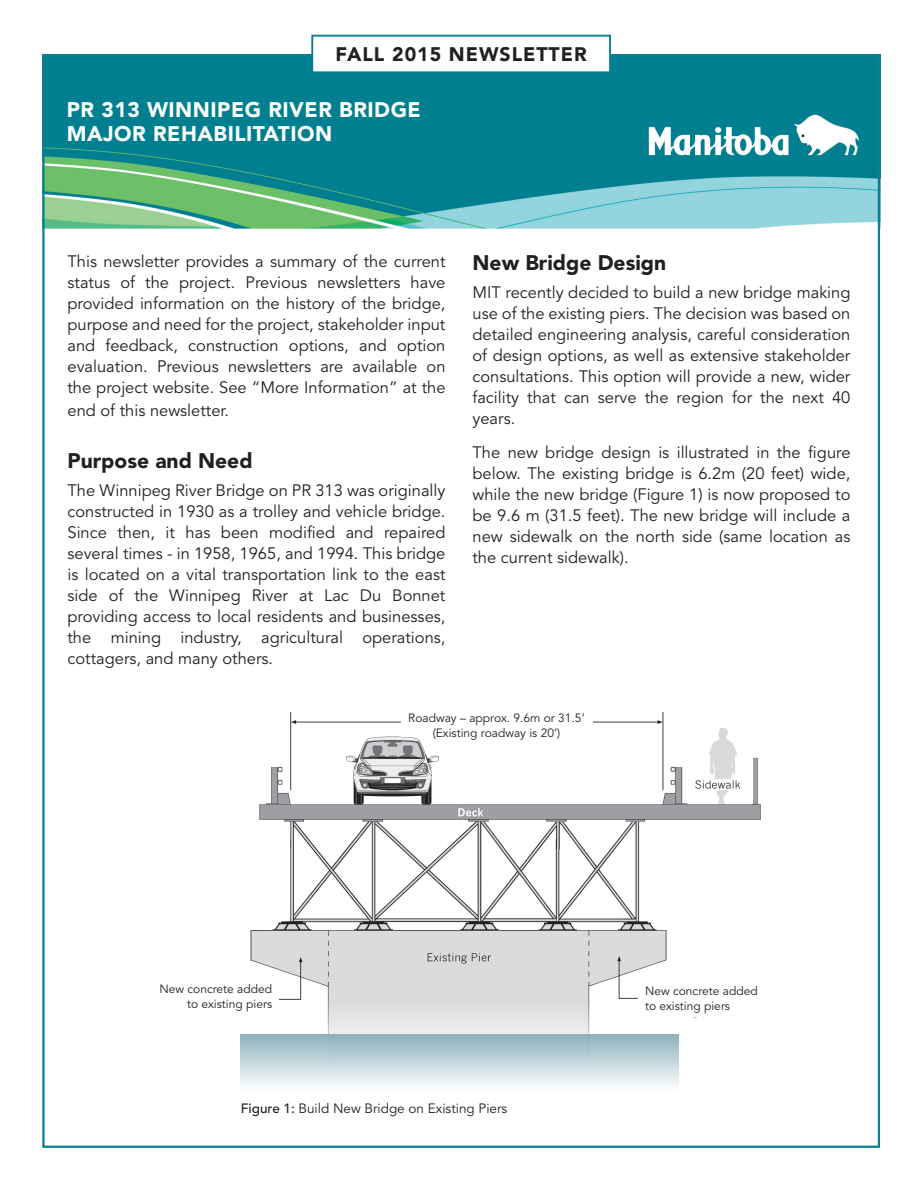
<style>
.page{position:relative;width:918px;height:1188px;background:#fff}
.page>*{position:absolute;margin:0;border:0;box-sizing:border-box;transform-origin:0 0}
.t1{font:900 21px/24px "Avenir LT Std";letter-spacing:.025em;color:#fff}
.Heading{font:900 21px "Avenir LT Std";color:#231f20}
.t2{font:900 19.5px "Avenir LT Std";letter-spacing:.05em;color:#231f20}
.Body_Text{font:16.5px/21px "Avenir LT Std";color:#231f20;text-align:justify}
.Image_Caption{font:13.5px "Avenir LT Std";color:#231f20}
.t3{font:12px "Avenir LT Std";color:#231f20}
.s1{font-weight:500}
</style>
<div class="page">
<img style="left:45px;top:57px;width:832px;height:171px">
<div style="left:312px;top:36px;width:298px;height:36px;background:#fff"></div>
<div style="left:311px;top:35px;width:300px;height:38px;border:2px solid #097f91"></div>
<img style="left:250px;top:711px;width:510px;height:368px">
<div style="left:240px;top:1034px;width:438px;height:56px;background:linear-gradient(to bottom,#8cafbc,#fcfcfd)"></div>
<div style="left:138px;top:978px;width:141px;height:40px;background:#fff"></div>
<div style="left:638px;top:979px;width:141px;height:38px;background:#fff"></div>
<div style="left:401px;top:706px;width:191px;height:31px;background:#fff"></div>
<p class="t2" style="left:336px;top:43px;width:253px">FALL 2015 NEWSLETTER</p>
<p class="t1" style="left:67px;top:98px;width:356px">PR 313 WINNIPEG RIVER BRIDGE<br>MAJOR REHABILITATION</p>
<p class="Body_Text" style="left:68px;top:251px;width:380px">This newsletter provides a summary of the current status of the project. Previous newsletters have provided information on the history of the bridge, purpose and need for the project, stakeholder input and feedback, construction options, and option evaluation. Previous newsletters are available on the project website. See “More Information” at the</p>
<p class="Body_Text" style="left:68px;top:400px;width:163px">end of this newsletter.</p>
<p class="Heading" style="left:68px;top:448px;width:187px">Purpose and Need</p>
<p class="Body_Text" style="left:68px;top:480px;width:380px">The Winnipeg River Bridge on PR 313 was originally constructed in 1930 as a trolley and vehicle bridge.<br>Since then, it has been modified and repaired several times - in 1958, 1965, and 1994. This bridge is located on a vital transportation link to the east side of the Winnipeg River at Lac Du Bonnet providing access to local residents and businesses, the mining industry, agricultural operations, cottagers, and many others.</p>
<p class="Heading" style="left:472px;top:250px;width:195px">New Bridge Design</p>
<p class="Body_Text" style="left:472px;top:282px;width:380px">MIT recently decided to build a new bridge making use of the existing piers. The decision was based on detailed engineering analysis, careful consideration of design options, as well as extensive stakeholder consultations. This option will provide a new, wider facility that can serve the region for the next 40 years.</p>
<p class="Body_Text" style="left:472px;top:442px;width:380px">The new bridge design is illustrated in the figure below. The existing bridge is 6.2m (20 feet) wide, while the new bridge (Figure 1) is now proposed to be 9.6 m (31.5 feet). The new bridge will include a new sidewalk on the north side (same location as the current sidewalk).</p>
<p class="t3" style="left:408px;top:711px;width:178px">Roadway – approx. 9.6m or 31.5’</p>
<p class="t3" style="left:433px;top:726px;width:129px">(Existing roadway is 20’)</p>
<p class="t3" style="left:159px;top:982px;width:114px">New concrete added</p>
<p class="t3" style="left:187px;top:997px;width:87px">to existing piers</p>
<p class="Image_Caption" style="left:241px;top:1101px;width:268px"><span class="s1">Figure 1:</span> Build New Bridge on Existing Piers</p>
<p class="t3" style="left:645px;top:984px;width:114px">New concrete added</p>
<p class="t3" style="left:645px;top:999px;width:87px">to existing piers</p>
</div>
